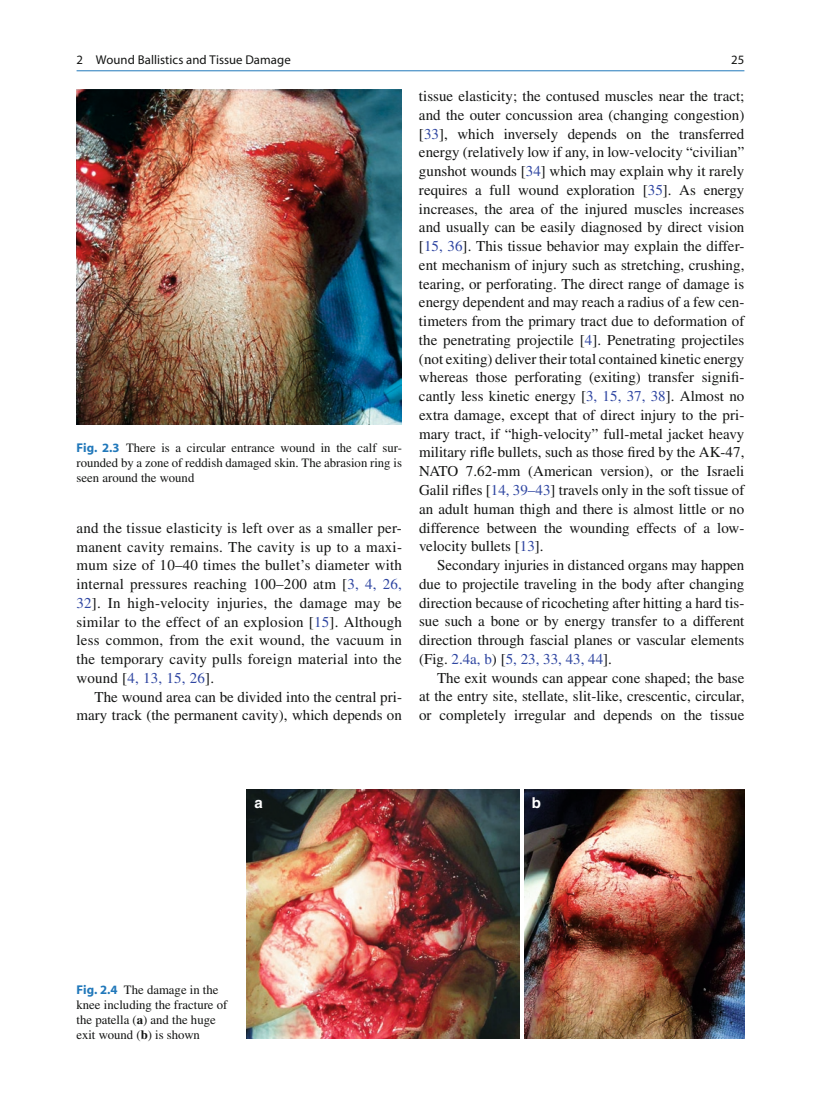
<style>
.page{position:relative;width:821px;height:1106px;background:#fff}
.page>*{position:absolute;margin:0;border:0;box-sizing:border-box;transform-origin:0 0}
.t1{font:15px/18.8px "Times";color:#131413;text-align:justify}
.t2{font:700 15px "Helvetica";color:#fff}
.t3{font:12.75px/15px "Times";color:#131413;text-align:justify}
.t4{font:12.75px "Myriad";letter-spacing:.005em;color:#131413}
.s1{font-family:"Myriad";font-weight:700;color:#2178ba}
.s2{color:#2e45a1}
.s3{font-weight:700}
</style>
<div class="page">
<hr style="left:77px;top:70px;width:667px;height:1px;background:#2178ba">
<img style="left:77px;top:89px;width:325px;height:336px">
<img style="left:247px;top:789px;width:273px;height:249px">
<img style="left:524px;top:789px;width:220px;height:249px">
<p class="t4" style="left:77px;top:54px;width:216px">2 Wound Ballistics and Tissue Damage</p>
<p class="t4" style="left:731px;top:54px;width:15px">25</p>
<p class="t3" style="left:77px;top:440px;width:327px"><span class="s1">Fig. 2.3</span> There is a circular entrance wound in the calf sur&shy;rounded by a zone of reddish damaged skin. The abrasion ring is seen around the wound</p>
<p class="t1" style="left:77px;top:518px;width:327px">and the tissue elasticity is left over as a smaller per&shy;manent cavity remains. The cavity is up to a maxi&shy;mum size of 10–40 times the bullet’s diameter with internal pressures reaching 100–200 atm [<span class="s2">3, 4, 26, 32</span>]. In high-velocity injuries, the damage may be similar to the effect of an explosion [<span class="s2">15</span>]. Although less common, from the exit wound, the vacuum in the temporary cavity pulls foreign material into the wound [<span class="s2">4, 13, 15, 26</span>].</p>
<p class="t1" style="left:77px;top:687px;width:327px;text-align:right">The wound area can be divided into the central pri&shy;mary track (the permanent cavity), which depends on</p>
<p class="t1" style="left:419px;top:87px;width:327px">tissue elasticity; the contused muscles near the tract; and the outer concussion area (changing congestion) [<span class="s2">33</span>], which inversely depends on the transferred energy (relatively low if any, in low-velocity “civilian” gunshot wounds [<span class="s2">34</span>] which may explain why it rarely requires a full wound exploration [<span class="s2">35</span>]. As energy increases, the area of the injured muscles increases and usually can be easily diagnosed by direct vision [<span class="s2">15, 36</span>]. This tissue behavior may explain the differ&shy;ent mechanism of injury such as stretching, crushing, tearing, or perforating. The direct range of damage is energy dependent and may reach a radius of a few cen&shy;timeters from the primary tract due to deformation of the penetrating projectile [<span class="s2">4</span>]. Penetrating projectiles (not exiting) deliver their total contained kinetic energy whereas those perforating (exiting) transfer signifi&shy;cantly less kinetic energy [<span class="s2">3, 15, 37, 38</span>]. Almost no extra damage, except that of direct injury to the pri&shy;mary tract, if “high-velocity” full-metal jacket heavy military rifle bullets, such as those fired by the AK-47, NATO 7.62-mm (American version), or the Israeli Galil rifles [<span class="s2">14, 39–43</span>] travels only in the soft tissue of an adult human thigh and there is almost little or no difference between the wounding effects of a low&shy;velocity bullets [<span class="s2">13</span>].</p>
<p class="t1" style="left:419px;top:555px;width:327px;text-indent:18px">Secondary injuries in distanced organs may happen due to projectile traveling in the body after changing direction because of ricocheting after hitting a hard tis&shy;sue such a bone or by energy transfer to a different direction through fascial planes or vascular elements (Fig. <span class="s2">2.4a, b</span>) [<span class="s2">5, 23, 33, 43, 44</span>].</p>
<p class="t1" style="left:419px;top:668px;width:327px;text-indent:18px">The exit wounds can appear cone shaped; the base at the entry site, stellate, slit-like, crescentic, circular, or completely irregular and depends on the tissue</p>
<p class="t2" style="left:254px;top:793px;width:10px">a</p>
<p class="t2" style="left:532px;top:793px;width:11px">b</p>
<p class="t3" style="left:77px;top:982px;width:152px;text-align:left"><span class="s1">Fig. 2.4</span> The damage in the knee including the fracture of the patella (<span class="s3">a</span>) and the huge exit wound (<span class="s3">b</span>) is shown</p>
</div>
